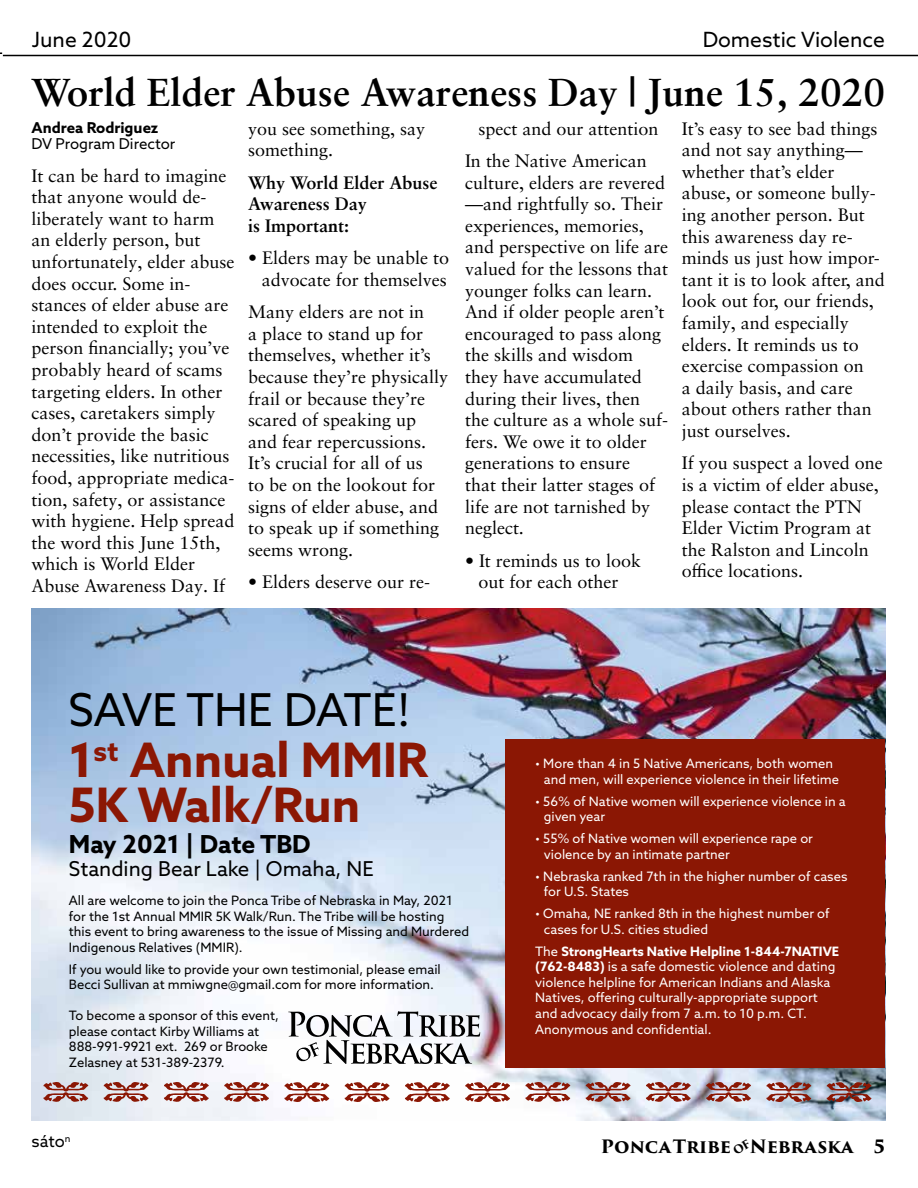
<style>
.page{position:relative;width:918px;height:1188px;background:#fff}
.page>*{position:absolute;margin:0;border:0;box-sizing:border-box;transform-origin:0 0}
.t1{font:700 47.55px/45.3px "Azo Sans";color:#8b1704}
.t2{font:45.3px "Azo Sans";color:#000}
.t3{font:700 39px "Sabon LT Pro";color:#000}
.t4{font:700 24.9px "Azo Sans";color:#000}
.t5{font:21px "Azo Sans";color:#000}
.t6{font:20.55px "Azo Sans";color:#000}
.t7{font:18px/21.6px "Sabon LT Pro";color:#000}
.t8{font:700 18px/21.6px "Sabon LT Pro";color:#000}
.t9{font:700 18px "Trajan Pro 3";color:#000}
.t10{font:16.5px "Azo Sans";color:#000}
.t11{font:15px "Azo Sans";color:#000}
.t12{font:700 15px "Azo Sans";color:#000}
.t13{font:12.9px/15.6px "Azo Sans";color:#fff}
.t14{font:12.9px/15.6px "Azo Sans";color:#000}
.s1{font-weight:700}
</style>
<div class="page">
<hr style="left:3px;top:55px;width:915px;height:1px;background:#000">
<img style="left:32px;top:608px;width:853px;height:512px">
<svg style="left:43px;top:1082px;width:45px;height:20px"></svg>
<svg style="left:104px;top:1082px;width:45px;height:20px"></svg>
<svg style="left:164px;top:1082px;width:45px;height:20px"></svg>
<svg style="left:224px;top:1082px;width:45px;height:20px"></svg>
<svg style="left:284px;top:1082px;width:45px;height:20px"></svg>
<svg style="left:345px;top:1082px;width:45px;height:20px"></svg>
<svg style="left:405px;top:1082px;width:45px;height:20px"></svg>
<svg style="left:465px;top:1082px;width:45px;height:20px"></svg>
<svg style="left:525px;top:1082px;width:45px;height:20px"></svg>
<svg style="left:586px;top:1082px;width:45px;height:20px"></svg>
<svg style="left:646px;top:1082px;width:45px;height:20px"></svg>
<svg style="left:706px;top:1082px;width:45px;height:20px"></svg>
<svg style="left:766px;top:1082px;width:45px;height:20px"></svg>
<svg style="left:827px;top:1082px;width:45px;height:20px"></svg>
<svg style="left:288px;top:1011px;width:192px;height:53px"></svg>
<div style="left:505px;top:739px;width:380px;height:328px;background:#8b1704"></div>
<p class="t5" style="left:32px;top:25px;width:101px">June 2020</p>
<p class="t5" style="left:703px;top:25px;width:184px">Domestic Violence</p>
<h3 class="t3" style="left:32px;top:68px;width:855px">World Elder Abuse Awareness Day | June 15, 2020</h3>
<p class="t12" style="left:32px;top:117px;width:128px">Andrea Rodriguez</p>
<p class="t11" style="left:32px;top:134px;width:145px">DV Program Director</p>
<p class="t7" style="left:32px;top:164px;width:205px">It can be hard to imagine that anyone would de&shy;liberately want to harm an elderly person, but unfortunately, elder abuse does occur. Some in&shy;stances of elder abuse are intended to exploit the person financially; you’ve probably heard of scams targeting elders. In other cases, caretakers simply don’t provide the basic necessities, like nutritious food, appropriate medica&shy;tion, safety, or assistance with hygiene. Help spread the word this June 15th, which is World Elder<br>Abuse Awareness Day. If</p>
<p class="t7" style="left:248px;top:117px;width:179px">you see something, say something.</p>
<p class="t8" style="left:248px;top:171px;width:191px">Why World Elder Abuse<br>Awareness Day<br>is Important:</p>
<p class="t7" style="left:248px;top:247px;width:203px;text-align:right">• Elders may be unable to advocate for themselves</p>
<p class="t7" style="left:248px;top:301px;width:202px">Many elders are not in<br>a place to stand up for themselves, whether it’s because they’re physically frail or because they’re scared of speaking up and fear repercussions.<br>It’s crucial for all of us<br>to be on the lookout for signs of elder abuse, and to speak up if something seems wrong.</p>
<p class="t7" style="left:248px;top:571px;width:184px">• Elders deserve our re-</p>
<p class="t7" style="left:465px;top:112px;width:195px;line-height:32.4px;text-indent:14px">spect and our attention<br>In the Native American</p>
<p class="t7" style="left:465px;top:171px;width:205px">culture, elders are revered —and rightfully so. Their experiences, memories, and perspective on life are valued for the lessons that younger folks can learn.<br>And if older people aren’t encouraged to pass along the skills and wisdom they have accumulated during their lives, then the culture as a whole suf&shy;fers. We owe it to older generations to ensure<br>that their latter stages of life are not tarnished by neglect.</p>
<p class="t7" style="left:465px;top:549px;width:178px;text-align:center">• It reminds us to look out for each other</p>
<p class="t7" style="left:682px;top:117px;width:205px">It’s easy to see bad things and not say anything— whether that’s elder abuse, or someone bully&shy;ing another person. But this awareness day re&shy;minds us just how impor&shy;tant it is to look after, and look out for, our friends, family, and especially elders. It reminds us to exercise compassion on<br>a daily basis, and care about others rather than just ourselves.</p>
<p class="t7" style="left:682px;top:452px;width:203px">If you suspect a loved one is a victim of elder abuse, please contact the PTN<br>Elder Victim Program at the Ralston and Lincoln office locations.</p>
<h2 class="t2" style="left:69px;top:680px;width:344px">SAVE THE DATE!</h2>
<h1 class="t1" style="left:69px;top:736px;width:361px">1<sup>st</sup> Annual MMIR<br>5K Walk/Run</h1>
<h3 class="t4" style="left:69px;top:828px;width:243px">May 2021 | Date TBD</h3>
<p class="t6" style="left:69px;top:855px;width:306px">Standing Bear Lake | Omaha, NE</p>
<p class="t14" style="left:69px;top:893px;width:402px">All are welcome to join the Ponca Tribe of Nebraska in May, 2021 for the 1st Annual MMIR 5K Walk/Run. The Tribe will be hosting this event to bring awareness to the issue of Missing and Murdered Indigenous Relatives (MMIR).</p>
<p class="t14" style="left:69px;top:961px;width:374px">If you would like to provide your own testimonial, please email<br>Becci Sullivan at mmiwgne@gmail.com for more information.</p>
<p class="t14" style="left:69px;top:1007px;width:212px">To become a sponsor of this event, please contact Kirby Williams at<br>888-991-9921 ext. 269 or Brooke<br>Zelasney at 531-389-2379.</p>
<p class="t13" style="left:544px;top:755px;width:297px;text-indent:-9px">• More than 4 in 5 Native Americans, both women and men, will experience violence in their lifetime</p>
<p class="t13" style="left:544px;top:793px;width:303px;text-indent:-9px">• 56% of Native women will experience violence in a given year</p>
<p class="t13" style="left:544px;top:831px;width:271px;text-indent:-9px">• 55% of Native women will experience rape or violence by an intimate partner</p>
<p class="t13" style="left:544px;top:868px;width:305px;text-indent:-9px">• Nebraska ranked 7th in the higher number of cases for U.S. States</p>
<p class="t13" style="left:544px;top:906px;width:287px;text-indent:-9px">• Omaha, NE ranked 8th in the highest number of cases for U.S. cities studied</p>
<p class="t13" style="left:535px;top:943px;width:305px">The <span class="s1">StrongHearts Native Helpline 1-844-7NATIVE (762-8483)</span> is a safe domestic violence and dating violence helpline for American Indians and Alaska Natives, offering culturally-appropriate support and advocacy daily from 7 a.m. to 10 p.m. CT.<br>Anonymous and confidential.</p>
<p class="t10" style="left:32px;top:1130px;width:40px">sáto<sup>n</sup></p>
<p class="t9" style="left:601px;top:1133px;width:132px">Ponca Tribe</p>
<p class="t9" style="left:750px;top:1133px;width:137px">Nebraska 5</p>
</div>
